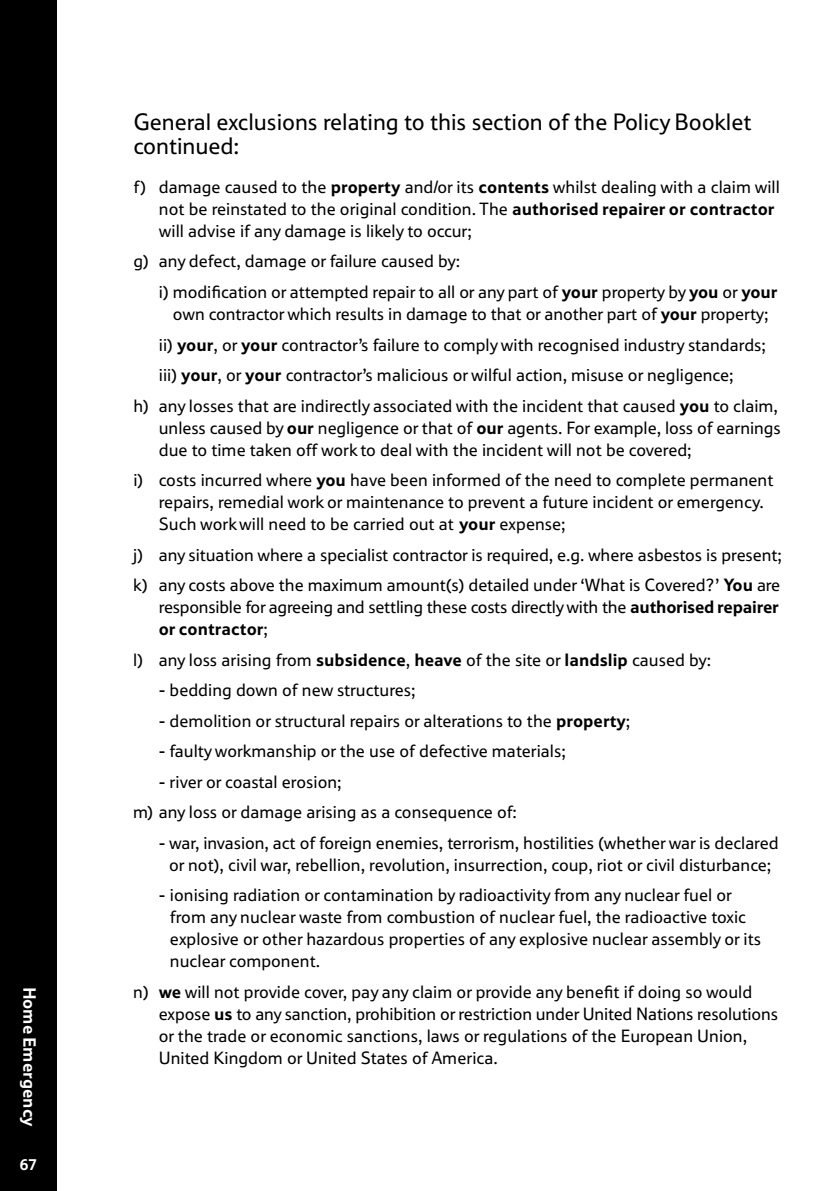
<style>
.page{position:relative;width:840px;height:1191px;background:#fff}
.page>*{position:absolute;margin:0;border:0;box-sizing:border-box;transform-origin:0 0}
.t1{font:24px/24px "Tesco";letter-spacing:-.005em;color:#000}
.t2{font:18px/22px "Tesco";color:#000}
.t3{font:700 18px "Tesco";color:#fff}
.t4{font:700 16px "Tesco";color:#fff}
.s1{font-weight:700}
.s2{font-style:inherit}
</style>
<div class="page">
<div style="left:0;top:0;width:57px;height:1191px;background:#000"></div>
<p class="t3" style="left:40px;top:987px;width:141px;rotate:90deg">Home Emergency</p>
<p class="t4" style="left:20px;top:1154px;width:19px">67</p>
<h1 class="t1" style="left:133px;top:109px;width:619px">General exclusions relating to this section of the Policy Booklet continued:</h1>
<p class="t2" style="left:159px;top:175px;width:622px;text-indent:-26px">f) damage caused to the <span class="s1">property</span> and/or its <span class="s1">contents</span> whilst dealing with a claim will not be reinstated to the original condition. The <span class="s1">authorised repairer or contractor </span>will advise if any damage is likely to occur;</p>
<p class="t2" style="left:159px;top:246px;width:619px;line-height:30.6px;text-indent:-26px">g) any defect, damage or failure caused by:<br>i) modification or attempted repair to all or any part of <span class="s1">your</span> property by <span class="s1">you</span> or <span class="s1">your</span></p>
<p class="t2" style="left:173px;top:302px;width:597px">own contractor which results in damage to that or another part of <span class="s1">your</span> property;</p>
<p class="t2" style="left:159px;top:333px;width:608px">ii) <span class="s1">your</span><span class="s2">,</span> or <span class="s1">your</span> contractor’s failure to comply with recognised industry standards;</p>
<p class="t2" style="left:159px;top:363px;width:576px">iii) <span class="s1">your</span><span class="s2">,</span> or <span class="s1">your</span> contractor’s malicious or wilful action, misuse or negligence;</p>
<p class="t2" style="left:133px;top:394px;width:646px">h) any losses that are indirectly associated with the incident that caused <span class="s1">you</span> to claim,</p>
<p class="t2" style="left:159px;top:416px;width:623px">unless caused by <span class="s1">our</span> negligence or that of <span class="s1">our</span> agents. For example, loss of earnings due to time taken off work to deal with the incident will not be covered;</p>
<p class="t2" style="left:159px;top:469px;width:616px;text-indent:-26px">i) costs incurred where <span class="s1">you</span> have been informed of the need to complete permanent repairs, remedial work or maintenance to prevent a future incident or emergency.<br>Such work will need to be carried out at <span class="s1">your</span> expense;</p>
<p class="t2" style="left:133px;top:539px;width:650px;line-height:30.6px">j) any situation where a specialist contractor is required, e.g. where asbestos is present; k) any costs above the maximum amount(s) detailed under ‘What is Covered?’ <span class="s1">You</span> are</p>
<p class="t2" style="left:159px;top:596px;width:621px">responsible for agreeing and settling these costs directly with the <span class="s1">authorised repairer or contractor</span>;</p>
<p class="t2" style="left:133px;top:648px;width:579px">l) any loss arising from <span class="s1">subsidence</span>, <span class="s1">heave</span> of the site or <span class="s1">landslip</span> caused by:</p>
<p class="t2" style="left:159px;top:679px;width:258px">- bedding down of new structures;</p>
<p class="t2" style="left:159px;top:709px;width:473px">- demolition or structural repairs or alterations to the <span class="s1">property</span>;</p>
<p class="t2" style="left:159px;top:740px;width:408px">- faulty workmanship or the use of defective materials;</p>
<p class="t2" style="left:133px;top:766px;width:385px;line-height:30.6px;text-indent:26px">- river or coastal erosion;<br>m) any loss or damage arising as a consequence of:</p>
<p class="t2" style="left:159px;top:831px;width:621px;text-align:center">- war, invasion, act of foreign enemies, terrorism, hostilities (whether war is declared or not), civil war, rebellion, revolution, insurrection, coup, riot or civil disturbance;</p>
<p class="t2" style="left:170px;top:884px;width:592px;text-indent:-11px">- ionising radiation or contamination by radioactivity from any nuclear fuel or from any nuclear waste from combustion of nuclear fuel, the radioactive toxic explosive or other hazardous properties of any explosive nuclear assembly or its nuclear component.</p>
<p class="t2" style="left:159px;top:980px;width:620px;text-indent:-26px">n) <span class="s1">we</span> will not provide cover, pay any claim or provide any benefit if doing so would expose <span class="s1">us</span> to any sanction, prohibition or restriction under United Nations resolutions or the trade or economic sanctions, laws or regulations of the European Union, United Kingdom or United States of America.</p>
</div>
